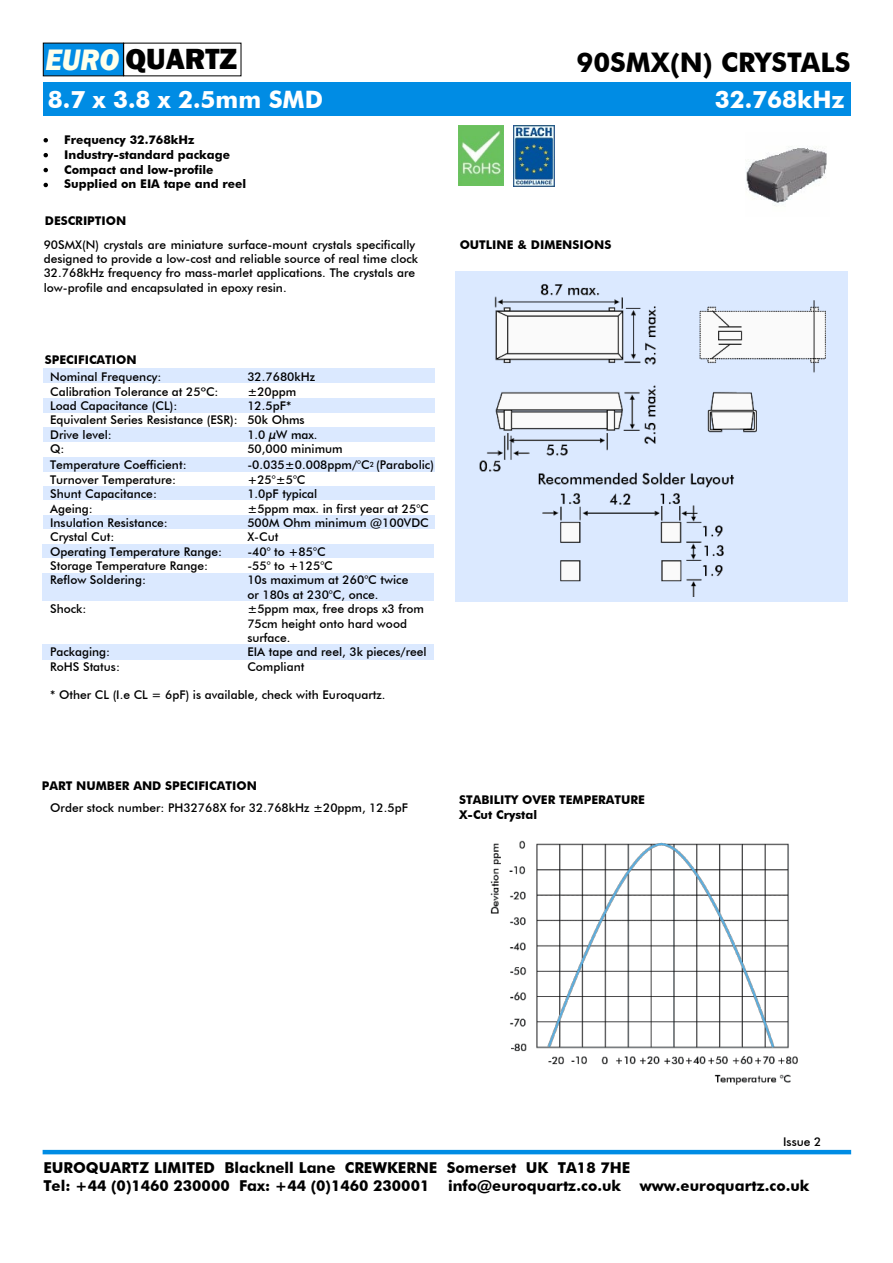
<style>
.page{position:relative;width:893px;height:1263px;background:#fff}
.page>*{position:absolute;margin:0;border:0;box-sizing:border-box;transform-origin:0 0}
.t1{font:800 30px "Franklin Gothic";color:#000}
.t2{font:700 27px "Futura BT";color:#000}
.t3{font:700 24px "Futura BT";color:#fff}
.t4{font:700 15px/18px "Futura BT";color:#000}
.t5{font:500 12px/14.4px "Futura BT";color:#000}
.t6{font:700 12px/14.9px "Futura BT";color:#000}
.s1{font-style:italic;font-size:30.45px;color:#ffffeb}
</style>
<div class="page">
<hr style="left:43px;top:1150px;width:808px;height:4px;background:#008ce4">
<div style="left:43px;top:43px;width:81px;height:33px;background:#008ce4"></div>
<div style="left:43px;top:82px;width:807px;height:34px;background:#008ce4"></div>
<div style="left:43px;top:644px;width:391px;height:16px;background:#dbe9ff"></div>
<div style="left:43px;top:544px;width:391px;height:14px;background:#dbe9ff"></div>
<div style="left:43px;top:573px;width:391px;height:28px;background:#dbe9ff"></div>
<div style="left:43px;top:515px;width:392px;height:14px;background:#dbe9ff"></div>
<div style="left:43px;top:486px;width:392px;height:14px;background:#dbe9ff"></div>
<div style="left:43px;top:457px;width:391px;height:15px;background:#dbe9ff"></div>
<div style="left:43px;top:427px;width:392px;height:14px;background:#dbe9ff"></div>
<div style="left:43px;top:399px;width:392px;height:14px;background:#dbe9ff"></div>
<div style="left:43px;top:369px;width:392px;height:14px;background:#dbe9ff"></div>
<div style="left:456px;top:271px;width:392px;height:330px;background:#dbe9ff"></div>
<img style="left:490px;top:840px;width:308px;height:244px">
<svg style="left:44px;top:138px;width:4px;height:4px"></svg>
<svg style="left:44px;top:153px;width:4px;height:4px"></svg>
<svg style="left:44px;top:168px;width:4px;height:4px"></svg>
<svg style="left:44px;top:183px;width:4px;height:4px"></svg>
<img style="left:479px;top:284px;width:347px;height:312px">
<img style="left:745px;top:148px;width:82px;height:58px">
<img style="left:458px;top:126px;width:45px;height:60px">
<img style="left:513px;top:126px;width:41px;height:60px">
<h1 class="t1" style="left:45px;top:48px;width:193px"><span class="s1">EURO</span> QUARTZ</h1>
<h2 class="t2" style="left:577px;top:52px;width:275px">90SMX(N) CRYSTALS</h2>
<h3 class="t3" style="left:48px;top:90px;width:277px">8.7 x 3.8 x 2.5mm SMD</h3>
<p class="t6" style="left:64px;top:133px;width:183px">Frequency 32.768kHz<br>Industry-standard package<br>Compact and low-profile<br>Supplied on EIA tape and reel</p>
<p class="t6" style="left:45px;top:215px;width:83px">DESCRIPTION</p>
<p class="t5" style="left:44px;top:238px;width:376px">90SMX(N) crystals are miniature surface-mount crystals specifically designed to provide a low-cost and reliable source of real time clock 32.768kHz frequency fro mass-marlet applications. The crystals are low-profile and encapsulated in epoxy resin.</p>
<p class="t6" style="left:460px;top:239px;width:153px">OUTLINE &amp; DIMENSIONS</p>
<p class="t6" style="left:45px;top:353px;width:93px">SPECIFICATION</p>
<p class="t5" style="left:50px;top:371px;width:113px">Nominal Frequency:</p>
<p class="t5" style="left:247px;top:371px;width:69px">32.7680kHz</p>
<p class="t5" style="left:50px;top:385px;width:170px">Calibration Tolerance at 25ºC:</p>
<p class="t5" style="left:247px;top:385px;width:50px">±20ppm</p>
<p class="t5" style="left:50px;top:400px;width:129px">Load Capacitance (CL):</p>
<p class="t5" style="left:50px;top:400px;width:256px;text-indent:197px">12.5pF*<br>Equivalent Series Resistance (ESR): 50k Ohms<br>Drive level:</p>
<p class="t5" style="left:247px;top:428px;width:72px">1.0 µW max.</p>
<p class="t5" style="left:50px;top:443px;width:16px">Q:</p>
<p class="t5" style="left:247px;top:443px;width:97px">50,000 minimum</p>
<p class="t5" style="left:50px;top:459px;width:138px">Temperature Coefficient:</p>
<p class="t5" style="left:247px;top:459px;width:188px">-0.035±0.008ppm/°C<sup>2</sup> (Parabolic)</p>
<p class="t5" style="left:50px;top:473px;width:128px">Turnover Temperature:</p>
<p class="t5" style="left:247px;top:473px;width:60px">+25°±5°C</p>
<p class="t5" style="left:50px;top:488px;width:108px">Shunt Capacitance:</p>
<p class="t5" style="left:247px;top:488px;width:72px">1.0pF typical</p>
<p class="t5" style="left:50px;top:502px;width:44px">Ageing:</p>
<p class="t5" style="left:247px;top:502px;width:183px">±5ppm max. in first year at 25°C</p>
<p class="t5" style="left:50px;top:517px;width:119px">Insulation Resistance:</p>
<p class="t5" style="left:247px;top:517px;width:183px">500M Ohm minimum @100VDC</p>
<p class="t5" style="left:50px;top:531px;width:66px">Crystal Cut:</p>
<p class="t5" style="left:247px;top:531px;width:32px">X-Cut</p>
<p class="t5" style="left:50px;top:545px;width:173px">Operating Temperature Range:</p>
<p class="t5" style="left:247px;top:545px;width:80px">-40° to +85°C</p>
<p class="t5" style="left:50px;top:560px;width:160px">Storage Temperature Range:</p>
<p class="t5" style="left:247px;top:560px;width:87px">-55° to +125°C</p>
<p class="t5" style="left:50px;top:574px;width:97px">Reflow Soldering:</p>
<p class="t5" style="left:247px;top:574px;width:163px">10s maximum at 260°C twice or 180s at 230°C, once.</p>
<p class="t5" style="left:50px;top:603px;width:38px">Shock:</p>
<p class="t5" style="left:247px;top:603px;width:178px">±5ppm max, free drops x3 from<br>75cm height onto hard wood surface.</p>
<p class="t5" style="left:50px;top:646px;width:62px">Packaging:</p>
<p class="t5" style="left:247px;top:646px;width:181px">EIA tape and reel, 3k pieces/reel</p>
<p class="t5" style="left:50px;top:660px;width:71px">RoHS Status:</p>
<p class="t5" style="left:247px;top:660px;width:59px">Compliant</p>
<p class="t5" style="left:50px;top:689px;width:337px">* Other CL (I.e CL = 6pF) is available, check with Euroquartz.</p>
<p class="t6" style="left:42px;top:779px;width:216px">PART NUMBER AND SPECIFICATION</p>
<p class="t5" style="left:50px;top:801px;width:359px">Order stock number: PH32768X for 32.768kHz ±20ppm, 12.5pF</p>
<p class="t6" style="left:459px;top:794px;width:187px;line-height:14.4px">STABILITY OVER TEMPERATURE<br>X-Cut Crystal</p>
<h3 class="t3" style="left:715px;top:90px;width:132px">32.768kHz</h3>
<p class="t5" style="left:783px;top:1136px;width:40px">Issue 2</p>
<p class="t4" style="left:43px;top:1160px;width:768px">EUROQUARTZ LIMITED Blacknell Lane CREWKERNE Somerset UK TA18 7HE<br>Tel: +44 (0)1460 230000 Fax: +44 (0)1460 230001 info@euroquartz.co.uk www.euroquartz.co.uk</p>
</div>
